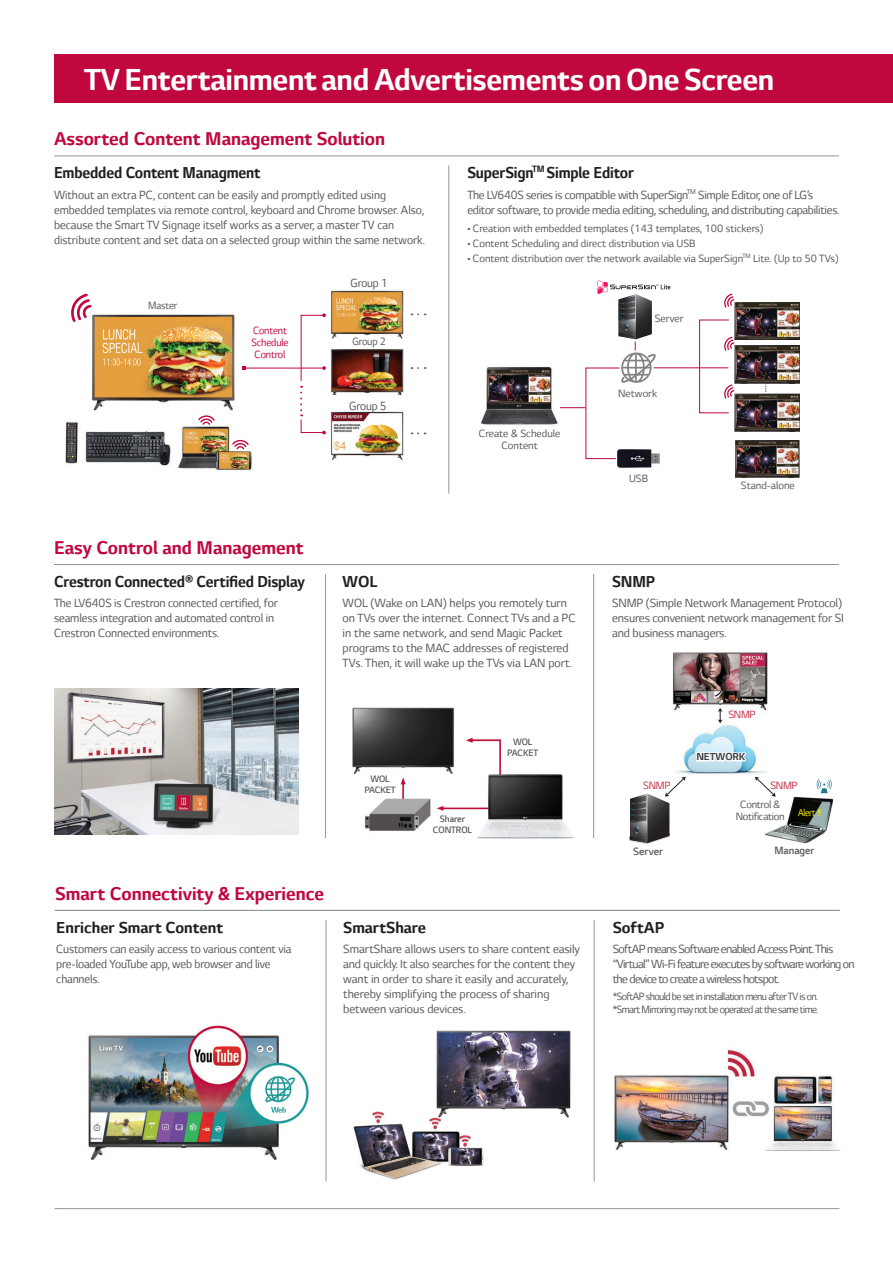
<style>
.page{position:relative;width:893px;height:1263px;background:#fff}
.page>*{position:absolute;margin:0;border:0;box-sizing:border-box;transform-origin:0 0}
.t1{font:700 34.5px "LG Smart";letter-spacing:-.01em;color:#fff}
.t2{font:700 21px "LG Smart";color:#c0073e}
.t3{font:700 18px "LG Smart";letter-spacing:-.01em;color:#231f20;scale:.95 1}
.t4{font:700 18px "LG Smart";letter-spacing:-.01em;color:#231f20}
.t5{font:13.5px/15px "LG Smart";letter-spacing:-.01em;color:#57585a}
.t6{font:13.5px/15px "LG Smart";letter-spacing:-.05em;color:#57585a}
.t7{font:13.35px "LG Smart";letter-spacing:-.01em;color:#57585a;scale:.95 1}
.t8{font:12px/11.6px "LG Smart";color:#57585a;text-align:center}
.t9{font:12px/13.5px "LG Smart";letter-spacing:-.05em;color:#57585a;scale:.95 1}
.t10{font:12px/12px "LG Smart";letter-spacing:-.01em;color:#c0073e;scale:.95 1}
.t11{font:12px/12px "LG Smart";letter-spacing:-.025em;color:#57585a;text-align:center}
.t12{font:300 12px "LG Smart";color:#57585a}
.t13{font:12px "LG Smart";letter-spacing:-.025em;color:#c5304a}
.t14{font:12px "LG Smart";color:#57585a;scale:.95 1}
.t15{font:700 11.4px "LG Smart";letter-spacing:-.005em;color:#3e3e3f}
.t16{font:11.1px "LG Smart";letter-spacing:-.025em;color:#fff101;scale:.9 1}
.t17{font:300 10.5px/10.5px "LG Smart";letter-spacing:-.01em;color:#57585a;text-align:center}
</style>
<div class="page">
<img style="left:88px;top:1025px;width:221px;height:135px">
<hr style="left:55px;top:1208px;width:784px;height:1px;background:#90979d">
<hr style="left:325px;top:574px;width:1px;height:264px;background:#90979d">
<hr style="left:593px;top:574px;width:1px;height:264px;background:#90979d">
<hr style="left:54px;top:564px;width:785px;height:1px;background:#90979d">
<img style="left:353px;top:1030px;width:218px;height:150px">
<hr style="left:326px;top:920px;width:1px;height:261px;background:#90979d">
<hr style="left:594px;top:920px;width:1px;height:261px;background:#90979d">
<hr style="left:55px;top:910px;width:785px;height:1px;background:#90979d">
<img style="left:613px;top:1049px;width:227px;height:102px">
<img style="left:352px;top:707px;width:222px;height:132px">
<img style="left:54px;top:688px;width:244px;height:146px">
<img style="left:677px;top:719px;width:91px;height:58px">
<svg style="left:695px;top:750px;width:55px;height:13px"></svg>
<img style="left:672px;top:652px;width:96px;height:60px">
<svg style="left:718px;top:708px;width:4px;height:15px"></svg>
<svg style="left:630px;top:777px;width:56px;height:67px"></svg>
<img style="left:764px;top:793px;width:70px;height:51px">
<svg style="left:817px;top:779px;width:15px;height:14px"></svg>
<svg style="left:755px;top:777px;width:21px;height:20px"></svg>
<hr style="left:449px;top:165px;width:1px;height:329px;background:#90979d">
<hr style="left:54px;top:156px;width:785px;height:1px;background:#90979d">
<img style="left:617px;top:459px;width:43px;height:9px">
<svg style="left:724px;top:384px;width:10px;height:15px"></svg>
<svg style="left:724px;top:337px;width:10px;height:14px"></svg>
<svg style="left:724px;top:293px;width:10px;height:15px"></svg>
<img style="left:481px;top:366px;width:77px;height:60px">
<img style="left:735px;top:302px;width:65px;height:38px">
<img style="left:735px;top:345px;width:65px;height:38px">
<img style="left:735px;top:394px;width:65px;height:37px">
<img style="left:735px;top:440px;width:64px;height:37px">
<div style="left:699px;top:320px;width:30px;height:93px;border:1px solid #c0073e"></div>
<hr style="left:654px;top:368px;width:74px;height:1px;background:#c0073e">
<div style="left:54px;top:54px;width:839px;height:48px;background:#c0073e"></div>
<img style="left:330px;top:411px;width:74px;height:49px">
<img style="left:92px;top:314px;width:143px;height:97px">
<hr style="left:244px;top:368px;width:80px;height:1px;background:#c0073e">
<svg style="left:242px;top:366px;width:4px;height:4px"></svg>
<img style="left:330px;top:290px;width:74px;height:104px">
<svg style="left:300px;top:313px;width:26px;height:121px"></svg>
<svg style="left:71px;top:294px;width:21px;height:28px"></svg>
<img style="left:65px;top:421px;width:106px;height:45px">
<img style="left:177px;top:426px;width:75px;height:45px">
<svg style="left:198px;top:415px;width:17px;height:10px"></svg>
<svg style="left:232px;top:440px;width:17px;height:9px"></svg>
<svg style="left:560px;top:280px;width:110px;height:179px"></svg>
<h1 class="t1" style="left:84px;top:61px;width:692px">TV Entertainment and Advertisements on One Screen</h1>
<h2 class="t2" style="left:54px;top:127px;width:333px">Assorted Content Management Solution</h2>
<h3 class="t3" style="left:54px;top:163px;width:219px">Embedded Content Managment</h3>
<h3 class="t3" style="left:467px;top:163px;width:177px">SuperSign<sup>TM</sup> Simple Editor</h3>
<p class="t5" style="left:54px;top:187px;width:372px">Without an extra PC, content can be easily and promptly edited using embedded templates via remote control, keyboard and Chrome browser. Also, because the Smart TV Signage itself works as a server, a master TV can distribute content and set data on a selected group within the same network.</p>
<p class="t14" style="left:148px;top:299px;width:32px">Master</p>
<p class="t10" style="left:251px;top:324px;width:41px">Content<br>Schedule<br>Control</p>
<p class="t7" style="left:350px;top:276px;width:41px">Group 1</p>
<p class="t14" style="left:352px;top:335px;width:37px">Group 2</p>
<p class="t7" style="left:349px;top:398px;width:41px">Group 5</p>
<h2 class="t2" style="left:54px;top:536px;width:251px">Easy Control and Management</h2>
<p class="t5" style="left:467px;top:187px;width:374px">The LV640S series is compatible with SuperSign<sup>TM</sup> Simple Editor, one of LG’s editor software, to provide media editing, scheduling, and distributing capabilities.</p>
<p class="t8" style="left:467px;top:223px;width:298px">• Creation with embedded templates (143 templates, 100 stickers)</p>
<p class="t8" style="left:467px;top:238px;width:230px">• Content Scheduling and direct distribution via USB</p>
<p class="t8" style="left:467px;top:253px;width:373px">• Content distribution over the network available via SuperSign<sup>TM</sup> Lite. (Up to 50 TVs)</p>
<p class="t8" style="left:655px;top:313px;width:30px">Server</p>
<p class="t8" style="left:479px;top:428px;width:83px">Create &amp; Schedule<br>Content</p>
<p class="t8" style="left:618px;top:387px;width:40px">Network</p>
<p class="t8" style="left:629px;top:472px;width:20px">USB</p>
<p class="t8" style="left:741px;top:480px;width:55px">Stand-alone</p>
<h3 class="t3" style="left:54px;top:571px;width:265px">Crestron Connected® Certified Display</h3>
<p class="t5" style="left:54px;top:596px;width:225px">The LV640S is Crestron connected certified, for seamless integration and automated control in<br>Crestron Connected environments.</p>
<h3 class="t4" style="left:343px;top:571px;width:36px">WOL</h3>
<p class="t5" style="left:343px;top:596px;width:235px">WOL (Wake on LAN) helps you remotely turn on TVs over the internet. Connect TVs and a PC in the same network, and send Magic Packet programs to the MAC addresses of registered TVs. Then, it will wake up the TVs via LAN port.</p>
<h2 class="t2" style="left:55px;top:881px;width:270px">Smart Connectivity &amp; Experience</h2>
<p class="t17" style="left:364px;top:774px;width:33px">WOL<br>PACKET</p>
<p class="t17" style="left:433px;top:814px;width:41px">Sharer<br>CONTROL</p>
<p class="t17" style="left:507px;top:737px;width:33px">WOL<br>PACKET</p>
<h3 class="t4" style="left:612px;top:571px;width:45px">SNMP</h3>
<p class="t5" style="left:612px;top:596px;width:233px">SNMP (Simple Network Management Protocol) ensures convenient network management for SI and business managers.</p>
<p class="t13" style="left:728px;top:708px;width:29px">SNMP</p>
<p class="t13" style="left:643px;top:778px;width:29px">SNMP</p>
<p class="t12" style="left:633px;top:844px;width:31px">Server</p>
<p class="t15" style="left:696px;top:751px;width:50px">NETWORK</p>
<p class="t13" style="left:770px;top:778px;width:29px">SNMP</p>
<p class="t11" style="left:736px;top:799px;width:50px">Control &amp;<br>Notification</p>
<p class="t16" style="left:798px;top:806px;width:27px">Alert !!</p>
<p class="t12" style="left:774px;top:843px;width:42px">Manager</p>
<h3 class="t4" style="left:56px;top:917px;width:168px">Enricher Smart Content</h3>
<h3 class="t4" style="left:613px;top:917px;width:53px">SoftAP</h3>
<p class="t5" style="left:56px;top:942px;width:237px">Customers can easily access to various content via pre-loaded YouTube app, web browser and live channels.</p>
<h3 class="t4" style="left:343px;top:917px;width:84px">SmartShare</h3>
<p class="t5" style="left:343px;top:942px;width:238px">SmartShare allows users to share content easily and quickly. It also searches for the content they want in order to share it easily and accurately, thereby simplifying the process of sharing between various devices.</p>
<p class="t6" style="left:613px;top:942px;width:243px">SoftAP means Software enabled Access Point. This “Virtual” Wi-Fi feature executes by software working on the device to create a wireless hotspot.</p>
<p class="t9" style="left:613px;top:989px;width:218px">*SoftAP should be set in installation menu after TV is on. *Smart Mirroring may not be operated at the same time.</p>
</div>
